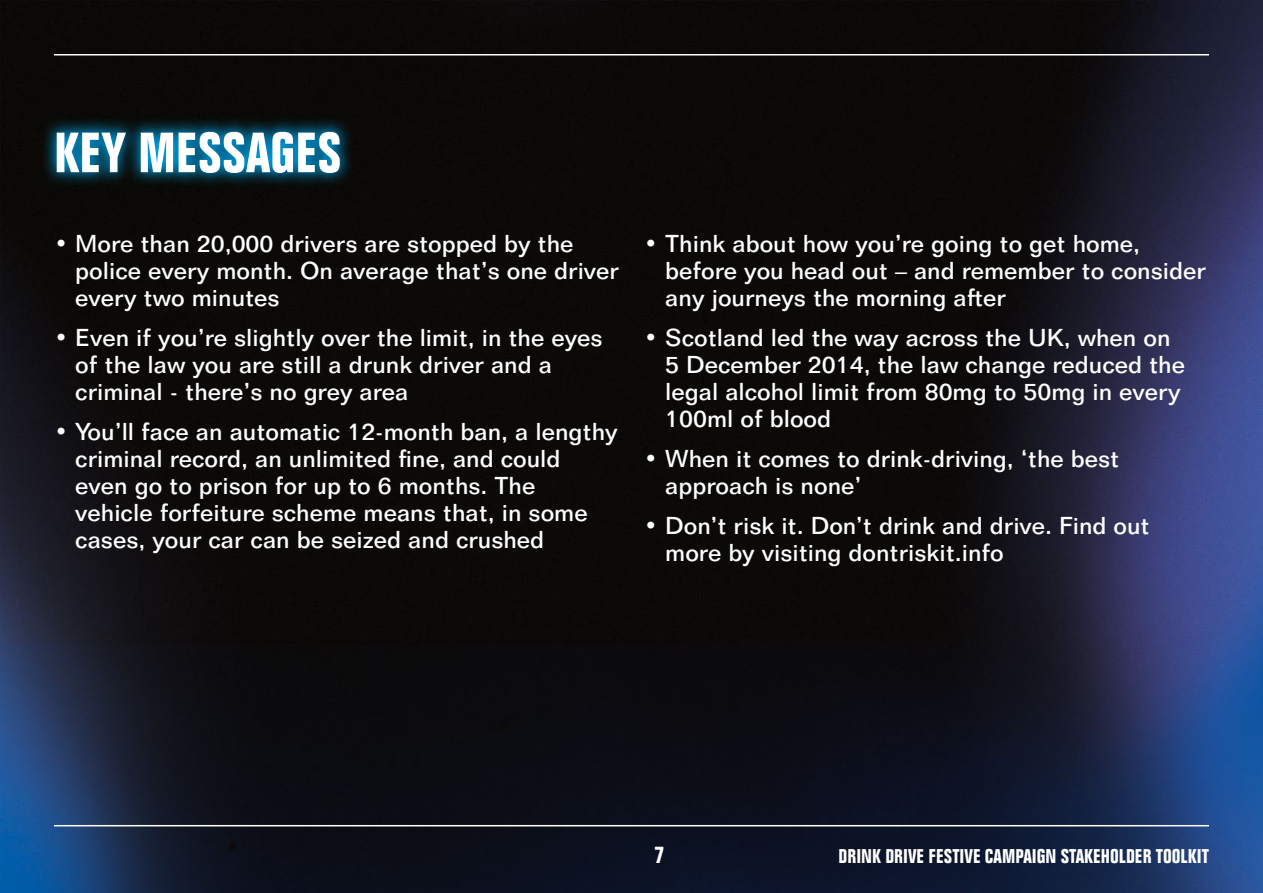
<style>
.page{position:relative;width:1263px;height:893px;background:#fff}
.page>*{position:absolute;margin:0;border:0;box-sizing:border-box;transform-origin:0 0}
.t1{font:700 condensed 55.5px "Folio BT";color:#fff}
.t2{font:500 24px/27px "Folio BT";color:#fff}
.t3{font:700 condensed 24px "Folio BT";color:#fff}
.t4{font:700 condensed 19.5px "Folio BT";color:#fff}
</style>
<div class="page">
<img style="left:0;top:0;width:1263px;height:893px">
<hr style="left:54px;top:825px;width:1155px;height:1px;background:#fff">
<hr style="left:54px;top:54px;width:1155px;height:2px;background:#fff">
<svg style="left:41px;top:117px;width:314px;height:71px;background:#054863"></svg>
<h1 class="t1" style="left:54px;top:119px;width:289px">KEY MESSAGES</h1>
<p class="t2" style="left:75px;top:230px;width:545px;text-indent:-21px">• More than 20,000 drivers are stopped by the police every month. On average that’s one driver every two minutes</p>
<p class="t2" style="left:75px;top:324px;width:529px;text-indent:-21px">• Even if you’re slightly over the limit, in the eyes of the law you are still a drunk driver and a criminal - there’s no grey area</p>
<p class="t2" style="left:75px;top:417px;width:544px;text-indent:-21px">• You’ll face an automatic 12-month ban, a lengthy criminal record, an unlimited fine, and could even go to prison for up to 6 months. The vehicle forfeiture scheme means that, in some cases, your car can be seized and crushed</p>
<p class="t2" style="left:665px;top:230px;width:542px;text-indent:-21px">• Think about how you’re going to get home, before you head out – and remember to consider any journeys the morning after</p>
<p class="t2" style="left:665px;top:324px;width:521px;text-indent:-21px">• Scotland led the way across the UK, when on 5 December 2014, the law change reduced the legal alcohol limit from 80mg to 50mg in every 100ml of blood</p>
<p class="t2" style="left:665px;top:444px;width:456px;text-indent:-21px">• When it comes to drink-driving, ‘the best approach is none’</p>
<p class="t2" style="left:665px;top:511px;width:486px;text-indent:-21px">• Don’t risk it. Don’t drink and drive. Find out more by visiting dontriskit.info</p>
<p class="t3" style="left:654px;top:840px;width:12px">7</p>
<p class="t4" style="left:838px;top:844px;width:372px">DRINK DRIVE FESTIVE CAMPAIGN STAKEHOLDER TOOLKIT</p>
</div>
